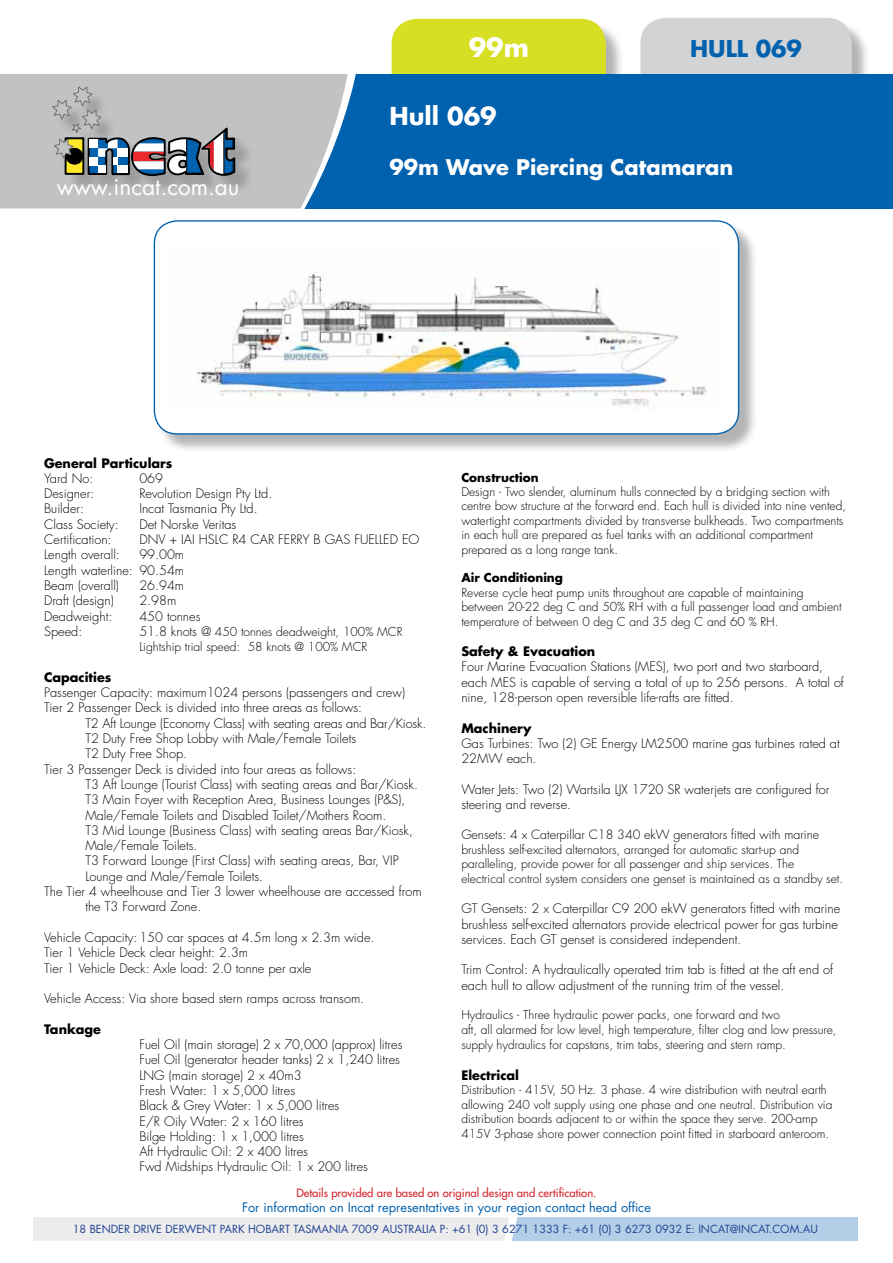
<style>
.page{position:relative;width:893px;height:1263px;background:#fff}
.page>*{position:absolute;margin:0;border:0;box-sizing:border-box;transform-origin:0 0}
.t1{font:700 25.5px "Futura";color:#fff}
.t2{font:700 24px "Futura";color:#fff}
.t3{font:22.5px "Futura";color:#fff}
.t4{font:700 22.5px "Futura";color:#0061af}
.t5{font:700 21px "Futura";color:#fff}
.t6{font:300 12.75px/15.3px "Futura";color:#000}
.t7{font:700 12.75px "Futura";color:#000}
.t8{font:12.75px "Futura";color:#0061af}
.t9{font:300 12.45px "Futura";color:#000}
.t10{font:300 12px/14.4px "Futura";color:#000}
.t11{font:700 12px "Futura";color:#000}
.t12{font:11.25px "Futura";color:#d2232a}
.t13{font:10.95px "Futura";color:#214393}
.s1{font-size:12.75px}
</style>
<div class="page">
<div style="left:394px;top:21px;width:230px;height:151px;background:#000;opacity:.3"></div>
<div style="left:392px;top:19px;width:214px;height:134px;background:#d7df23;border-radius:26px"></div>
<div style="left:643px;top:20px;width:228px;height:151px;background:#000;opacity:.3"></div>
<div style="left:640px;top:18px;width:212px;height:56px;background:#d1d3d4"></div>
<div style="left:0;top:74px;width:893px;height:135px;background:#0061af"></div>
<svg style="left:0;top:74px;width:348px;height:135px;fill:#c0c2c4"></svg>
<div style="left:55px;top:89px;width:198px;height:105px;background:#000;opacity:.2"></div>
<svg style="left:52px;top:85px;width:184px;height:93px"></svg>
<div style="left:156px;top:222px;width:602px;height:231px;background:#000;opacity:.3"></div>
<div style="left:154px;top:221px;width:585px;height:213px;background:#fff;border-radius:23px"></div>
<div style="left:154px;top:220px;width:585px;height:215px;border:1px solid #0061af;border-radius:23px"></div>
<div style="left:33px;top:1217px;width:825px;height:24px;background:#b3cfe7"></div>
<div style="left:33px;top:1217px;width:485px;height:24px;background:#ececed"></div>
<img style="left:196px;top:272px;width:511px;height:134px">
<h3 class="t3" style="left:57px;top:172px;width:184px">www.incat.com.au</h3>
<h1 class="t1" style="left:469px;top:30px;width:62px">99m</h1>
<h3 class="t4" style="left:690px;top:33px;width:113px">HULL 069</h3>
<h2 class="t2" style="left:389px;top:99px;width:109px">Hull 069</h2>
<h3 class="t5" style="left:389px;top:153px;width:346px">99m Wave Piercing Catamaran</h3>
<p class="t7" style="left:44px;top:454px;width:130px">General Particulars</p>
<p class="t6" style="left:44px;top:471px;width:51px">Yard No:</p>
<p class="t6" style="left:139px;top:471px;width:25px">069</p>
<p class="t6" style="left:44px;top:486px;width:52px">Designer:</p>
<p class="t6" style="left:139px;top:486px;width:135px">Revolution Design Pty Ltd.</p>
<p class="t6" style="left:44px;top:501px;width:41px">Builder:</p>
<p class="t6" style="left:139px;top:501px;width:120px">Incat Tasmania Pty Ltd.</p>
<p class="t6" style="left:44px;top:517px;width:76px">Class Society:</p>
<p class="t6" style="left:139px;top:517px;width:99px">Det Norske Veritas</p>
<p class="t6" style="left:44px;top:532px;width:69px">Certification:</p>
<p class="t6" style="left:139px;top:532px;width:281px">DNV + IAI HSLC R4 CAR FERRY B GAS FUELLED EO</p>
<p class="t6" style="left:44px;top:547px;width:77px">Length overall:</p>
<p class="t6" style="left:44px;top:547px;width:142px;text-align:justify;text-indent:95px">99.00m Length waterline: 90.54m Beam (overall)</p>
<p class="t6" style="left:139px;top:578px;width:46px">26.94m</p>
<p class="t6" style="left:44px;top:593px;width:71px">Draft (design)</p>
<p class="t6" style="left:139px;top:593px;width:38px">2.98m</p>
<p class="t6" style="left:44px;top:608px;width:70px">Deadweight:</p>
<p class="t6" style="left:139px;top:608px;width:63px">450 tonnes</p>
<p class="t6" style="left:44px;top:624px;width:40px">Speed:</p>
<p class="t10" style="left:139px;top:624px;width:265px;line-height:15.3px"><span class="s1">51.8 knots @</span> 450 tonnes deadweight, 100% MCR<br>Lightship trial speed: 58 knots @ 100% MCR</p>
<p class="t7" style="left:44px;top:668px;width:69px">Capacities</p>
<p class="t6" style="left:44px;top:685px;width:362px">Passenger Capacity: maximum1024 persons (passengers and crew)<br>Tier 2 Passenger Deck is divided into three areas as follows:</p>
<p class="t6" style="left:85px;top:715px;width:343px">T2 Aft Lounge (Economy Class) with seating areas and Bar/Kiosk.</p>
<p class="t6" style="left:85px;top:731px;width:272px">T2 Duty Free Shop Lobby with Male/Female Toilets</p>
<p class="t6" style="left:85px;top:746px;width:103px">T2 Duty Free Shop.</p>
<p class="t6" style="left:44px;top:761px;width:314px">Tier 3 Passenger Deck is divided into four areas as follows:</p>
<p class="t6" style="left:85px;top:777px;width:334px">T3 Aft Lounge (Tourist Class) with seating areas and Bar/Kiosk.</p>
<p class="t6" style="left:85px;top:792px;width:322px">T3 Main Foyer with Reception Area, Business Lounges (P&amp;S),</p>
<p class="t6" style="left:85px;top:807px;width:302px">Male/Female Toilets and Disabled Toilet/Mothers Room.</p>
<p class="t6" style="left:85px;top:823px;width:329px">T3 Mid Lounge (Business Class) with seating areas Bar/Kiosk,</p>
<p class="t6" style="left:85px;top:838px;width:114px">Male/Female Toilets.</p>
<p class="t6" style="left:85px;top:853px;width:315px">T3 Forward Lounge (First Class) with seating areas, Bar, VIP</p>
<p class="t6" style="left:85px;top:868px;width:179px">Lounge and Male/Female Toilets.</p>
<p class="t6" style="left:44px;top:884px;width:379px">The Tier 4 wheelhouse and Tier 3 lower wheelhouse are accessed from</p>
<p class="t6" style="left:85px;top:899px;width:117px">the T3 Forward Zone.</p>
<p class="t6" style="left:44px;top:930px;width:332px">Vehicle Capacity: 150 car spaces at 4.5m long x 2.3m wide.<br>Tier 1 Vehicle Deck clear height: 2.3m<br>Tier 1 Vehicle Deck: Axle load: 2.0 tonne per axle</p>
<p class="t6" style="left:44px;top:991px;width:322px">Vehicle Access: Via shore based stern ramps across transom.</p>
<p class="t7" style="left:44px;top:1020px;width:58px">Tankage</p>
<p class="t6" style="left:139px;top:1037px;width:265px">Fuel Oil (main storage) 2 x 70,000 (approx) litres Fuel Oil (generator header tanks) 2 x 1,240 litres LNG (main storage) 2 x 40m3<br>Fresh Water: 1 x 5,000 litres<br>Black &amp; Grey Water: 1 x 5,000 litres<br>E/R Oily Water: 2 x 160 litres<br>Bilge Holding: 1 x 1,000 litres<br>Aft Hydraulic Oil: 2 x 400 litres<br>Fwd Midships Hydraulic Oil: 1 x 200 litres</p>
<p class="t11" style="left:461px;top:469px;width:79px">Construction</p>
<p class="t10" style="left:461px;top:484px;width:386px">Design - Two slender, aluminum hulls connected by a bridging section with centre bow structure at the forward end. Each hull is divided into nine vented, watertight compartments divided by transverse bulkheads. Two compartments in each hull are prepared as fuel tanks with an additional compartment prepared as a long range tank.</p>
<p class="t11" style="left:461px;top:569px;width:103px">Air Conditioning</p>
<p class="t10" style="left:461px;top:585px;width:382px">Reverse cycle heat pump units throughout are capable of maintaining between 20-22 deg C and 50% RH with a full passenger load and ambient temperature of between 0 deg C and 35 deg C and 60 % RH.</p>
<p class="t7" style="left:461px;top:642px;width:135px">Safety &amp; Evacuation</p>
<p class="t6" style="left:461px;top:659px;width:384px">Four Marine Evacuation Stations (MES), two port and two starboard, each MES is capable of serving a total of up to 256 persons. A total of nine, 128-person open reversible life-rafts are fitted.</p>
<p class="t7" style="left:461px;top:719px;width:72px">Machinery</p>
<p class="t6" style="left:461px;top:736px;width:380px">Gas Turbines: Two (2) GE Energy LM2500 marine gas turbines rated at<br>22MW each.</p>
<p class="t6" style="left:461px;top:782px;width:369px">Water Jets: Two (2) Wartsila LJX 1720 SR waterjets are configured for steering and reverse.</p>
<p class="t9" style="left:461px;top:827px;width:359px">Gensets: 4 x Caterpillar C18 340 ekW generators fitted with marine</p>
<p class="t10" style="left:461px;top:842px;width:383px">brushless self-excited alternators, arranged for automatic start-up and paralleling, provide power for all passenger and ship services. The<br>electrical control system considers one genset is maintained as a standby set.</p>
<p class="t6" style="left:461px;top:901px;width:380px">GT Gensets: 2 x Caterpillar C9 200 ekW generators fitted with marine brushless self-excited alternators provide electrical power for gas turbine services. Each GT genset is considered independent.</p>
<p class="t6" style="left:461px;top:962px;width:373px">Trim Control: A hydraulically operated trim tab is fitted at the aft end of each hull to allow adjustment of the running trim of the vessel.</p>
<p class="t10" style="left:461px;top:1008px;width:377px;line-height:14.9px">Hydraulics - Three hydraulic power packs, one forward and two<br>aft, all alarmed for low level, high temperature, filter clog and low pressure, supply hydraulics for capstans, trim tabs, steering and stern ramp.</p>
<p class="t7" style="left:461px;top:1066px;width:59px">Electrical</p>
<p class="t10" style="left:461px;top:1082px;width:373px">Distribution - 415V, 50 Hz. 3 phase. 4 wire distribution with neutral earth allowing 240 volt supply using one phase and one neutral. Distribution via distribution boards adjacent to or within the space they serve. 200-amp 415V 3-phase shore power connection point fitted in starboard anteroom.</p>
<p class="t12" style="left:296px;top:1186px;width:301px">Details provided are based on original design and certification.</p>
<p class="t8" style="left:242px;top:1199px;width:410px">For information on Incat representatives in your region contact head office</p>
<p class="t13" style="left:73px;top:1222px;width:747px">18 BENDER DRIVE DERWENT PARK HOBART TASMANIA 7009 AUSTRALIA P: +61 (0) 3 6271 1333 F: +61 (0) 3 6273 0932 E: INCAT@INCAT.COM.AU</p>
</div>
